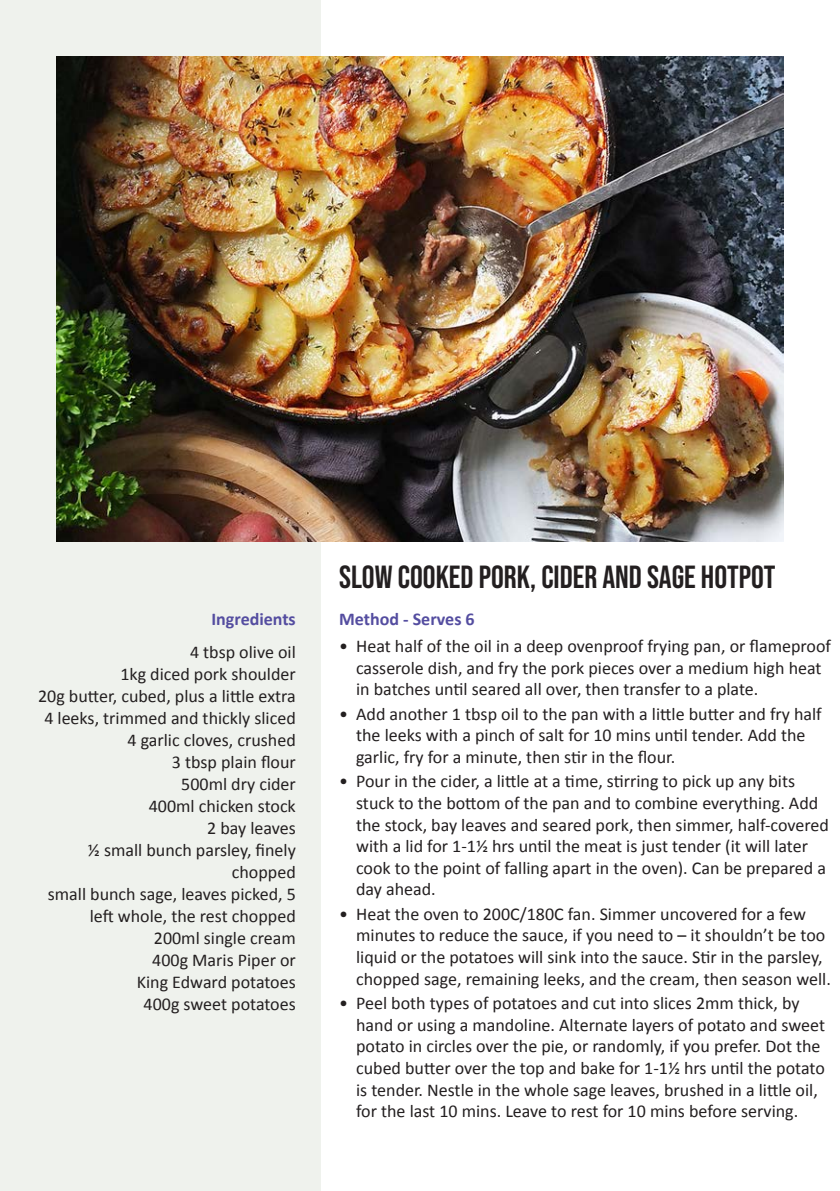
<style>
.page{position:relative;width:840px;height:1191px;background:#fff}
.page>*{position:absolute;margin:0;border:0;box-sizing:border-box;transform-origin:0 0}
.t1{font:32px "Bebas Neue";color:#231f20}
.t2{font:18px/21.6px "Calibri";color:#231f20}
.t3{font:700 18px "Calibri";color:#544da0}
</style>
<div class="page">
<div style="left:0;top:0;width:320px;height:1191px;background:#eff2ed"></div>
<img style="left:57px;top:57px;width:725px;height:484px">
<p class="t3" style="left:211px;top:606px;width:86px">Ingredients</p>
<p class="t2" style="left:190px;top:641px;width:107px">4 tbsp olive oil</p>
<p class="t2" style="left:120px;top:663px;width:177px">1kg diced pork shoulder</p>
<p class="t2" style="left:38px;top:685px;width:259px">20g butter, cubed, plus a little extra</p>
<p class="t2" style="left:44px;top:707px;width:253px">4 leeks, trimmed and thickly sliced</p>
<p class="t2" style="left:127px;top:729px;width:170px">4 garlic cloves, crushed</p>
<p class="t2" style="left:172px;top:751px;width:125px">3 tbsp plain flour</p>
<p class="t2" style="left:181px;top:773px;width:116px">500ml dry cider</p>
<p class="t2" style="left:149px;top:795px;width:148px">400ml chicken stock</p>
<p class="t2" style="left:207px;top:817px;width:90px">2 bay leaves</p>
<p class="t2" style="left:88px;top:838px;width:209px;text-align:right">½ small bunch parsley, finely chopped</p>
<p class="t2" style="left:48px;top:882px;width:249px;text-align:right">small bunch sage, leaves picked, 5 left whole, the rest chopped</p>
<p class="t2" style="left:154px;top:927px;width:143px">200ml single cream</p>
<p class="t2" style="left:152px;top:949px;width:145px">400g Maris Piper or</p>
<p class="t2" style="left:137px;top:971px;width:160px">King Edward potatoes</p>
<p class="t2" style="left:143px;top:993px;width:154px">400g sweet potatoes</p>
<p class="t1" style="left:339px;top:559px;width:437px">SLOW COOKED PORK, CIDER AND SAGE HOTPOT</p>
<p class="t3" style="left:339px;top:606px;width:137px">Method - Serves 6</p>
<p class="t2" style="left:356px;top:635px;width:476px;text-indent:-17px">• Heat half of the oil in a deep ovenproof frying pan, or flameproof casserole dish, and fry the pork pieces over a medium high heat in batches until seared all over, then transfer to a plate.</p>
<p class="t2" style="left:356px;top:702px;width:467px;text-indent:-17px">• Add another 1 tbsp oil to the pan with a little butter and fry half the leeks with a pinch of salt for 10 mins until tender. Add the garlic, fry for a minute, then stir in the flour.</p>
<p class="t2" style="left:356px;top:770px;width:474px;text-indent:-17px">• Pour in the cider, a little at a time, stirring to pick up any bits stuck to the bottom of the pan and to combine everything. Add the stock, bay leaves and seared pork, then simmer, half-covered with a lid for 1-1½ hrs until the meat is just tender (it will later cook to the point of falling apart in the oven). Can be prepared a day ahead.</p>
<p class="t2" style="left:356px;top:902px;width:476px;text-indent:-17px">• Heat the oven to 200C/180C fan. Simmer uncovered for a few minutes to reduce the sauce, if you need to – it shouldn’t be too liquid or the potatoes will sink into the sauce. Stir in the parsley, chopped sage, remaining leeks, and the cream, then season well.</p>
<p class="t2" style="left:356px;top:991px;width:470px;text-indent:-17px">• Peel both types of potatoes and cut into slices 2mm thick, by hand or using a mandoline. Alternate layers of potato and sweet potato in circles over the pie, or randomly, if you prefer. Dot the cubed butter over the top and bake for 1-1½ hrs until the potato is tender. Nestle in the whole sage leaves, brushed in a little oil, for the last 10 mins. Leave to rest for 10 mins before serving.</p>
</div>
